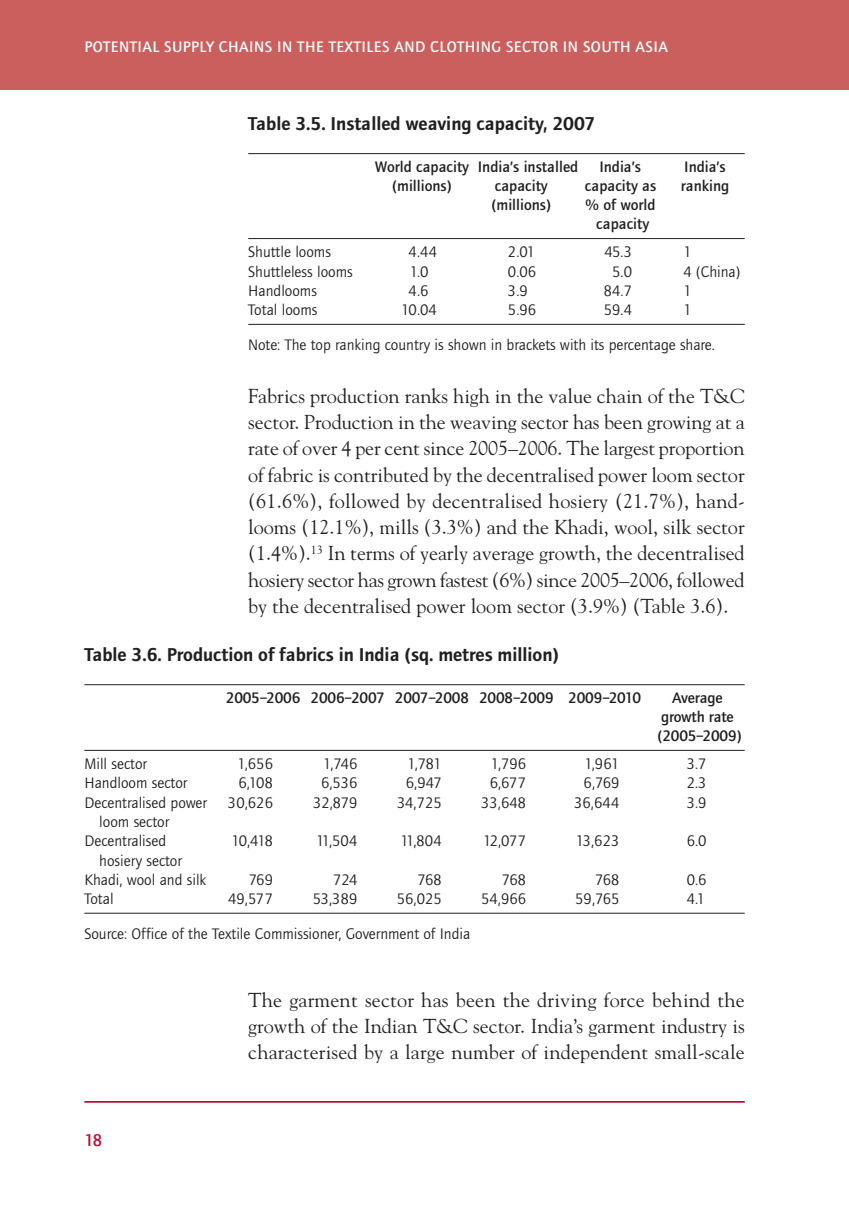
<style>
.page{position:relative;width:849px;height:1221px;background:#fff}
.page>*{position:absolute;margin:0;border:0;box-sizing:border-box;transform-origin:0 0}
.t1{font:20.12px/26.2px "Goudy";letter-spacing:.005em;color:#231f20;text-align:justify}
.t2{font:600 19.25px "Foundry Journal";color:#231f20}
.t3{font:500 17.5px "Foundry Journal";color:#b90f36}
.t4{font:15.75px/19.2px "Foundry Journal";color:#231f20;text-align:right}
.t5{font:500 15.75px/19.2px "Foundry Journal";color:#231f20;text-align:center}
.t6{font:500 15.75px "Foundry Journal";letter-spacing:.03em;color:#fff}
</style>
<div class="page">
<div style="left:833px;top:0;width:15px;height:89px;background:#cb5f5e"></div>
<hr style="left:248px;top:153px;width:496px;height:1px;background:#231f20">
<hr style="left:248px;top:238px;width:496px;height:1px;background:#231f20">
<hr style="left:248px;top:324px;width:496px;height:1px;background:#231f20">
<div style="left:0;top:0;width:833px;height:89px;background:#cb5f5e"></div>
<hr style="left:84px;top:1100px;width:660px;height:2px;background:#b90f36">
<hr style="left:84px;top:684px;width:660px;height:1px;background:#231f20">
<hr style="left:84px;top:750px;width:660px;height:1px;background:#231f20">
<hr style="left:84px;top:912px;width:660px;height:1px;background:#231f20">
<p class="t6" style="left:84px;top:41px;width:584px">POTENTIAL SUPPLY CHAINS IN THE TEXTILES AND CLOTHING SECTOR IN SOUTH ASIA</p>
<p class="t2" style="left:248px;top:116px;width:348px">Table 3.5. Installed weaving capacity, 2007</p>
<p class="t5" style="left:375px;top:158px;width:205px">World capacity India’s installed</p>
<p class="t5" style="left:599px;top:158px;width:43px">India’s</p>
<p class="t5" style="left:684px;top:158px;width:43px">India’s</p>
<p class="t5" style="left:392px;top:177px;width:61px">(millions)</p>
<p class="t5" style="left:494px;top:177px;width:54px">capacity</p>
<p class="t5" style="left:584px;top:177px;width:73px">capacity as</p>
<p class="t5" style="left:680px;top:177px;width:50px">ranking</p>
<p class="t5" style="left:491px;top:196px;width:61px">(millions)</p>
<p class="t5" style="left:585px;top:196px;width:71px">% of world capacity</p>
<p class="t4" style="left:248px;top:242px;width:84px">Shuttle looms</p>
<p class="t4" style="left:408px;top:242px;width:30px">4.44</p>
<p class="t4" style="left:508px;top:242px;width:29px">2.01</p>
<p class="t4" style="left:604px;top:242px;width:29px">45.3</p>
<p class="t4" style="left:683px;top:242px;width:10px">1</p>
<p class="t4" style="left:248px;top:261px;width:106px">Shuttleless looms</p>
<p class="t4" style="left:409px;top:261px;width:20px">1.0</p>
<p class="t4" style="left:508px;top:261px;width:30px">0.06</p>
<p class="t4" style="left:612px;top:261px;width:21px">5.0</p>
<p class="t4" style="left:683px;top:261px;width:58px">4 (China)</p>
<p class="t4" style="left:248px;top:281px;width:70px">Handlooms</p>
<p class="t4" style="left:408px;top:281px;width:21px">4.6</p>
<p class="t4" style="left:508px;top:281px;width:21px">3.9</p>
<p class="t4" style="left:603px;top:281px;width:30px">84.7</p>
<p class="t4" style="left:683px;top:281px;width:10px">1</p>
<p class="t4" style="left:248px;top:300px;width:71px">Total looms</p>
<p class="t4" style="left:401px;top:300px;width:37px">10.04</p>
<p class="t4" style="left:508px;top:300px;width:30px">5.96</p>
<p class="t4" style="left:603px;top:300px;width:30px">59.4</p>
<p class="t4" style="left:683px;top:300px;width:10px">1</p>
<p class="t4" style="left:248px;top:335px;width:468px">Note: The top ranking country is shown in brackets with its percentage share.</p>
<p class="t1" style="left:248px;top:382px;width:498px">Fabrics production ranks high in the value chain of the T&amp;C sector. Production in the weaving sector has been growing at a rate of over 4 per cent since 2005–2006. The largest proportion of fabric is contributed by the decentralised power loom sector (61.6%), followed by decentralised hosiery (21.7%), hand&shy;looms (12.1%), mills (3.3%) and the Khadi, wool, silk sector (1.4%).<sup>13</sup> In terms of yearly average growth, the decentralised hosiery sector has grown fastest (6%) since 2005–2006, followed by the decentralised power loom sector (3.9%) (Table 3.6).</p>
<p class="t2" style="left:84px;top:647px;width:476px">Table 3.6. Production of fabrics in India (sq. metres million)</p>
<p class="t5" style="left:226px;top:689px;width:416px">2005–2006 2006–2007 2007–2008 2008–2009 2009–2010</p>
<p class="t5" style="left:657px;top:689px;width:86px">Average growth rate (2005–2009)</p>
<p class="t4" style="left:84px;top:754px;width:64px">Mill sector</p>
<p class="t4" style="left:237px;top:754px;width:37px">1,656</p>
<p class="t4" style="left:323px;top:754px;width:36px">1,746</p>
<p class="t4" style="left:407px;top:754px;width:36px">1,781</p>
<p class="t4" style="left:490px;top:754px;width:37px">1,796</p>
<p class="t4" style="left:584px;top:754px;width:36px">1,961</p>
<p class="t4" style="left:686px;top:754px;width:21px">3.7</p>
<p class="t4" style="left:84px;top:773px;width:104px">Handloom sector</p>
<p class="t4" style="left:238px;top:773px;width:36px">6,108</p>
<p class="t4" style="left:321px;top:773px;width:38px">6,536</p>
<p class="t4" style="left:406px;top:773px;width:37px">6,947</p>
<p class="t4" style="left:489px;top:773px;width:38px">6,677</p>
<p class="t4" style="left:583px;top:773px;width:37px">6,769</p>
<p class="t4" style="left:686px;top:773px;width:21px">2.3</p>
<p class="t4" style="left:84px;top:792px;width:124px">Decentralised power</p>
<p class="t4" style="left:228px;top:792px;width:47px">30,626</p>
<p class="t4" style="left:313px;top:792px;width:46px">32,879</p>
<p class="t4" style="left:397px;top:792px;width:46px">34,725</p>
<p class="t4" style="left:481px;top:792px;width:47px">33,648</p>
<p class="t4" style="left:574px;top:792px;width:47px">36,644</p>
<p class="t4" style="left:686px;top:792px;width:21px">3.9</p>
<p class="t4" style="left:84px;top:811px;width:86px">loom sector<br>Decentralised</p>
<p class="t4" style="left:231px;top:831px;width:43px">10,418</p>
<p class="t4" style="left:316px;top:831px;width:43px">11,504</p>
<p class="t4" style="left:400px;top:831px;width:43px">11,804</p>
<p class="t4" style="left:483px;top:831px;width:45px">12,077</p>
<p class="t4" style="left:575px;top:831px;width:45px">13,623</p>
<p class="t4" style="left:686px;top:831px;width:21px">6.0</p>
<p class="t4" style="left:84px;top:850px;width:123px;text-align:left;text-indent:15px">hosiery sector<br>Khadi, wool and silk</p>
<p class="t4" style="left:249px;top:869px;width:26px">769</p>
<p class="t4" style="left:333px;top:869px;width:26px">724</p>
<p class="t4" style="left:417px;top:869px;width:26px">768</p>
<p class="t4" style="left:501px;top:869px;width:26px">768</p>
<p class="t4" style="left:595px;top:869px;width:26px">768</p>
<p class="t4" style="left:686px;top:869px;width:21px">0.6</p>
<p class="t4" style="left:84px;top:888px;width:31px">Total</p>
<p class="t4" style="left:228px;top:888px;width:46px">49,577</p>
<p class="t4" style="left:312px;top:888px;width:46px">53,389</p>
<p class="t4" style="left:396px;top:888px;width:47px">56,025</p>
<p class="t4" style="left:481px;top:888px;width:47px">54,966</p>
<p class="t4" style="left:575px;top:888px;width:46px">59,765</p>
<p class="t4" style="left:686px;top:888px;width:20px">4.1</p>
<p class="t4" style="left:84px;top:923px;width:387px">Source: Office of the Textile Commissioner, Government of India</p>
<p class="t3" style="left:84px;top:1133px;width:20px">18</p>
<p class="t1" style="left:248px;top:986px;width:498px">The garment sector has been the driving force behind the growth of the Indian T&amp;C sector. India’s garment industry is characterised by a large number of independent small-scale</p>
</div>
